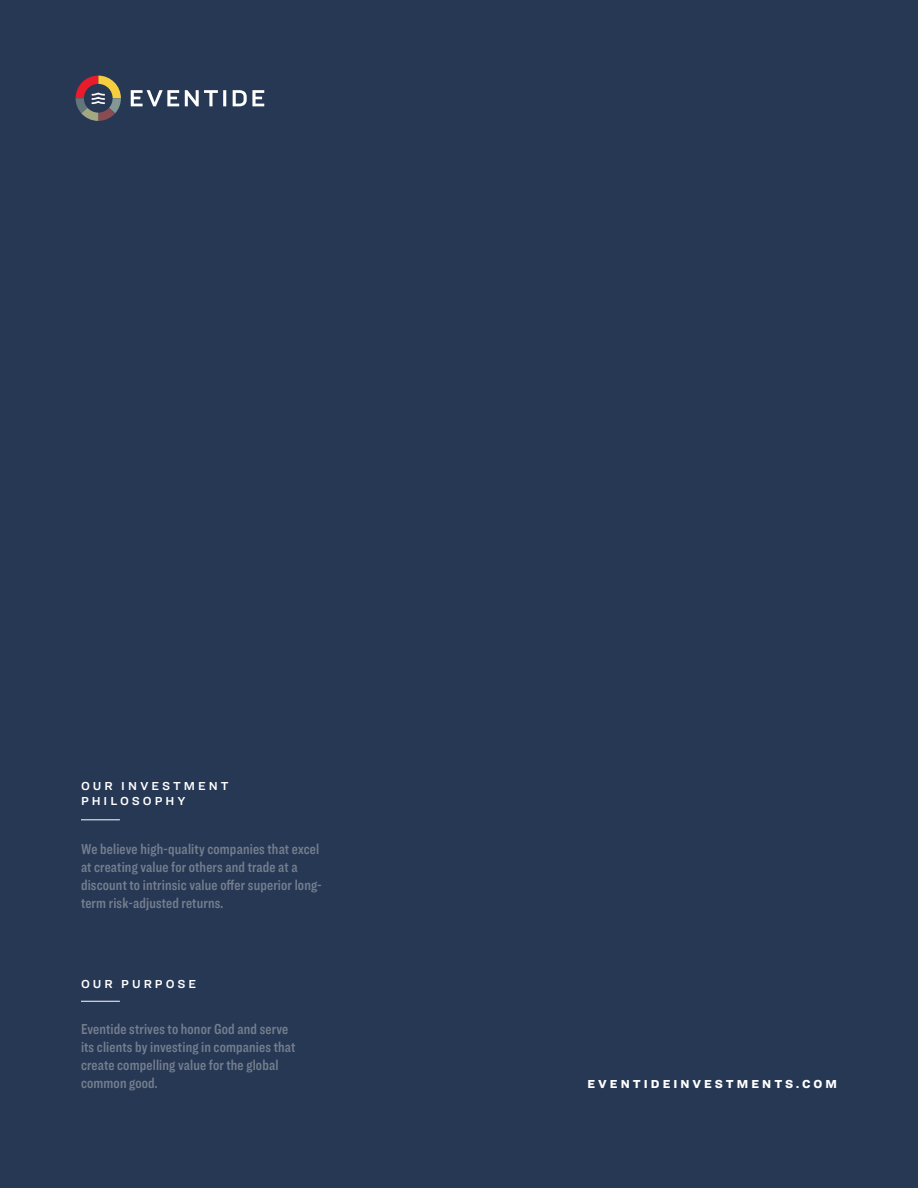
<style>
.page{position:relative;width:918px;height:1188px;background:#273855}
.page>*{position:absolute;margin:0;border:0;box-sizing:border-box;transform-origin:0 0}
.t1{font:15px/18px "Ringside Compressed Semi";letter-spacing:.01em;color:#757e8d}
.t2{font:12px/15px "Ringside Regular Semi";letter-spacing:.25em;color:#fff}
.t3{font:900 12px "Ringside";letter-spacing:.25em;color:#fff}
</style>
<div class="page">
<hr style="left:81px;top:819px;width:39px;height:1px;background:#fff">
<hr style="left:81px;top:1001px;width:39px;height:1px;background:#fff">
<svg style="left:131px;top:90px;width:48px;height:16px"></svg>
<svg style="left:185px;top:90px;width:41px;height:16px"></svg>
<svg style="left:233px;top:90px;width:31px;height:16px"></svg>
<svg style="left:76px;top:76px;width:45px;height:45px"></svg>
<p class="t2" style="left:81px;top:779px;width:149px">OUR INVESTMENT<br>PHILOSOPHY</p>
<p class="t1" style="left:81px;top:840px;width:242px">We believe high-quality companies that excel at creating value for others and trade at a discount to intrinsic value offer superior long&shy;term risk-adjusted returns.</p>
<p class="t2" style="left:81px;top:976px;width:117px">OUR PURPOSE</p>
<p class="t1" style="left:81px;top:1019px;width:216px">Eventide strives to honor God and serve its clients by investing in companies that create compelling value for the global common good.</p>
<p class="t3" style="left:587px;top:1075px;width:251px">EVENTIDEINVESTMENTS.COM</p>
</div>
